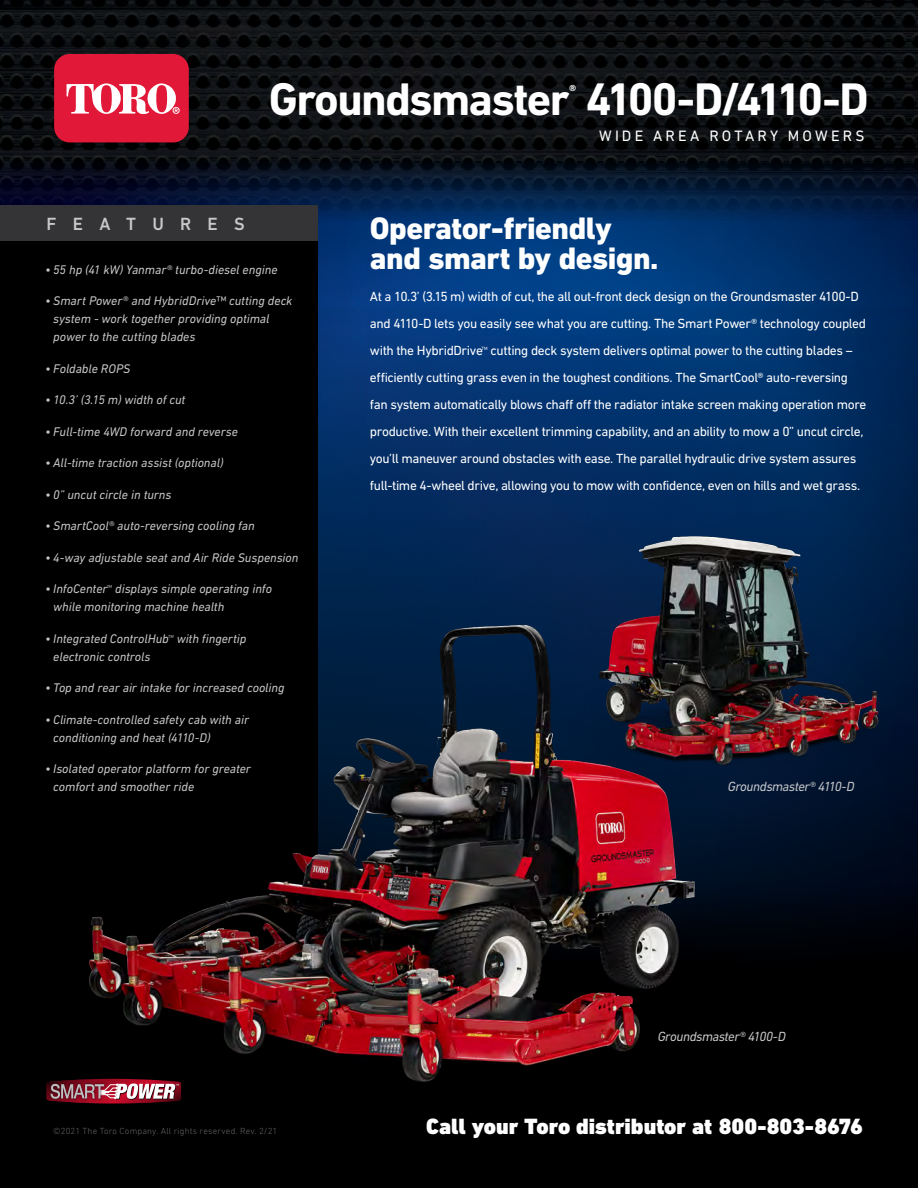
<style>
.page{position:relative;width:918px;height:1188px;background:#fff}
.page>*{position:absolute;margin:0;border:0;box-sizing:border-box;transform-origin:0 0}
.t1{font:700 46.5px "DIN Next LT Pro";letter-spacing:-.04em;color:#fff}
.t2{font:800 31.65px/30px "DIN Next LT Pro";letter-spacing:-.015em;color:#fff}
.t3{font:900 22.5px "DIN Next LT Pro";color:#fff}
.t4{font:500 18px "DIN Next LT Pro";letter-spacing:.905em;color:#c7c8ca}
.t5{font:700 16.35px "DIN Next LT Pro";color:#fff}
.t6{font:15.3px "DIN Next LT Pro";letter-spacing:.205em;color:#fff}
.t7{font:13.5px/27px "DIN Next LT Pro";letter-spacing:-.03em;color:#fff}
.t8{font:italic 13.5px "DIN Next LT Pro";letter-spacing:-.035em;color:#c7c8ca}
.t9{font:italic 12.75px/18px "DIN Next LT Pro";letter-spacing:-.005em;color:#c7c8ca}
.t10{font:300 9px "DIN Next LT Pro";letter-spacing:.02em;color:#636466}
.t11{font:4.8px "DIN Next LT Pro";color:#fff}
.t12{font:italic 4.5px "DIN Next LT Pro";color:#c7c8ca}
</style>
<div class="page">
<img style="left:318px;top:221px;width:600px;height:87px">
<img style="left:0;top:0;width:918px;height:221px">
<div style="left:54px;top:54px;width:135px;height:88px;background:#e11837;border-radius:16px"></div>
<svg style="left:67px;top:83px;width:113px;height:31px"></svg>
<svg style="left:318px;top:308px;width:600px;height:159px;background:#02336e"></svg>
<div style="left:0;top:886px;width:918px;height:302px;background:#000"></div>
<div style="left:0;top:224px;width:318px;height:931px;background:#000"></div>
<div style="left:0;top:205px;width:318px;height:35px;background:#343335"></div>
<img style="left:46px;top:467px;width:872px;height:633px">
<svg style="left:47px;top:1079px;width:134px;height:25px;background:#984d5a"></svg>
<img style="left:496px;top:480px;width:422px;height:327px">
<h1 class="t1" style="left:269px;top:72px;width:602px">Groundsmaster 4100-D/4110-D</h1>
<p class="t5" style="left:569px;top:81px;width:9px">®</p>
<h3 class="t4" style="left:47px;top:213px;width:200px">FEATURES</h3>
<p class="t9" style="left:45px;top:260px;width:234px">• 55 hp (41 kW) Yanmar® turbo-diesel engine</p>
<p class="t9" style="left:53px;top:292px;width:241px;text-indent:-8px">• Smart Power® and HybridDrive™ cutting deck system - work together providing optimal power to the cutting blades</p>
<p class="t9" style="left:45px;top:359px;width:87px">• Foldable ROPS</p>
<p class="t9" style="left:45px;top:391px;width:142px">• 10.3’ (3.15 m) width of cut</p>
<p class="t9" style="left:45px;top:422px;width:194px">• Full-time 4WD forward and reverse</p>
<p class="t9" style="left:45px;top:454px;width:180px">• All-time traction assist (optional)</p>
<p class="t9" style="left:45px;top:485px;width:128px">• 0” uncut circle in turns</p>
<p class="t9" style="left:45px;top:517px;width:211px">• SmartCool® auto-reversing cooling fan</p>
<p class="t9" style="left:45px;top:548px;width:255px">• 4-way adjustable seat and Air Ride Suspension</p>
<p class="t9" style="left:45px;top:580px;width:64px">• InfoCenter</p>
<p class="t12" style="left:107px;top:584px;width:7px">TM</p>
<p class="t9" style="left:53px;top:580px;width:220px;text-indent:62px">displays simple operating info while monitoring machine health</p>
<p class="t9" style="left:45px;top:629px;width:125px">• Integrated ControlHub</p>
<p class="t12" style="left:168px;top:633px;width:7px">TM</p>
<p class="t9" style="left:177px;top:629px;width:71px">with fingertip</p>
<p class="t9" style="left:53px;top:647px;width:99px">electronic controls</p>
<p class="t9" style="left:45px;top:679px;width:241px">• Top and rear air intake for increased cooling</p>
<p class="t9" style="left:53px;top:710px;width:197px;text-indent:-8px">• Climate-controlled safety cab with air conditioning and heat (4110-D)</p>
<p class="t9" style="left:53px;top:760px;width:199px;text-indent:-8px">• Isolated operator platform for greater comfort and smoother ride</p>
<p class="t6" style="left:599px;top:127px;width:267px">WIDE AREA ROTARY MOWERS</p>
<h2 class="t2" style="left:370px;top:213px;width:290px">Operator-friendly and smart by design.</h2>
<p class="t7" style="left:370px;top:283px;width:498px">At a 10.3’ (3.15 m) width of cut, the all out-front deck design on the Groundsmaster 4100-D and 4110-D lets you easily see what you are cutting. The Smart Power® technology coupled with the HybridDrive</p>
<p class="t7" style="left:370px;top:337px;width:498px;text-indent:121px">cutting deck system delivers optimal power to the cutting blades – efficiently cutting grass even in the toughest conditions. The SmartCool® auto-reversing fan system automatically blows chaff off the radiator intake screen making operation more productive. With their excellent trimming capability, and an ability to mow a 0” uncut circle, you’ll maneuver around obstacles with ease. The parallel hydraulic drive system assures full-time 4-wheel drive, allowing you to mow with confidence, even on hills and wet grass.</p>
<p class="t11" style="left:482px;top:346px;width:8px">TM</p>
<p class="t8" style="left:728px;top:778px;width:128px">Groundsmaster® 4110-D</p>
<p class="t8" style="left:658px;top:1029px;width:130px">Groundsmaster® 4100-D</p>
<p class="t10" style="left:53px;top:1125px;width:225px">©2021 The Toro Company. All rights reserved. Rev. 2/21</p>
<h3 class="t3" style="left:426px;top:1113px;width:438px">Call your Toro distributor at 800-803-8676</h3>
</div>
